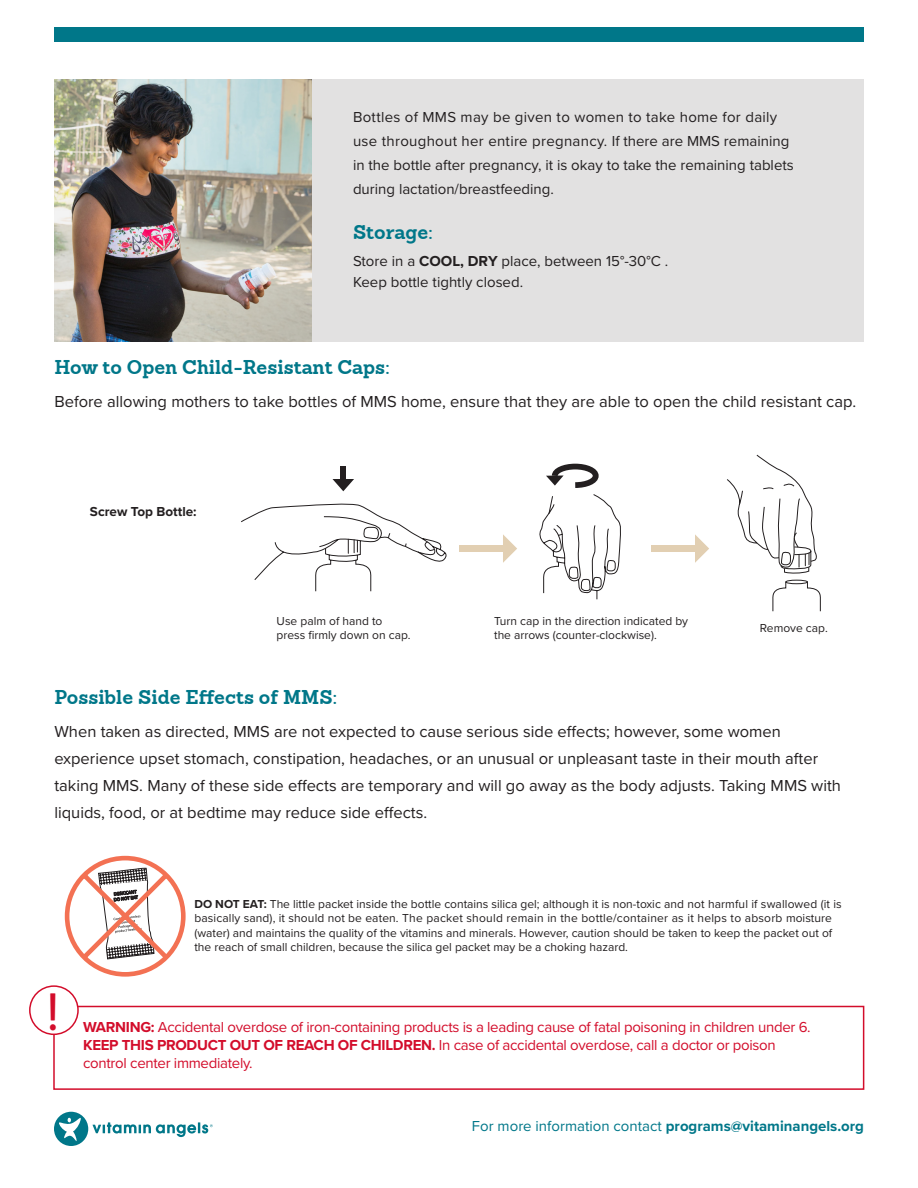
<style>
.page{position:relative;width:918px;height:1188px;background:#fff}
.page>*{position:absolute;margin:0;border:0;box-sizing:border-box;transform-origin:0 0}
.t1{font:600 44.25px "Sanchez";color:#d30d2b}
.t2{font:700 19.5px "Sanchez";color:#007789}
.t3{font:16.5px/27px "Proxima Nova";color:#231f20}
.t4{font:15px/24px "Proxima Nova";color:#231f20}
.t5{font:15px/18px "Proxima Nova";letter-spacing:-.02em;color:#d30d2b}
.t6{font:700 15px "Proxima Nova";color:#007789}
.t7{font:700 13.5px "Proxima Nova";color:#231f20}
.t8{font:12px/14.4px "Proxima Nova";color:#231f20}
.s1{font-weight:700}
.s2{font-weight:400}
</style>
<div class="page">
<svg style="left:54px;top:1112px;width:159px;height:34px"></svg>
<div style="left:53px;top:1006px;width:811px;height:84px;border:2px solid #d30d2b"></div>
<div style="left:55px;top:27px;width:809px;height:15px;background:#007789"></div>
<svg style="left:65px;top:856px;width:121px;height:121px"></svg>
<div style="left:340px;top:467px;width:6px;height:19px;background:#231f20"></div>
<svg style="left:333px;top:479px;width:21px;height:12px"></svg>
<svg style="left:241px;top:503px;width:206px;height:89px"></svg>
<svg style="left:539px;top:463px;width:82px;height:137px"></svg>
<svg style="left:727px;top:455px;width:94px;height:156px"></svg>
<div style="left:785px;top:580px;width:23px;height:4px;border:1px solid #231f20;border-radius:50%"></div>
<div style="left:459px;top:545px;width:46px;height:7px;background:#e2cfb2"></div>
<svg style="left:503px;top:534px;width:14px;height:29px"></svg>
<div style="left:651px;top:545px;width:46px;height:7px;background:#e2cfb2"></div>
<svg style="left:695px;top:534px;width:14px;height:29px"></svg>
<div style="left:55px;top:80px;width:809px;height:262px;background:#e2e1e1"></div>
<div style="left:30px;top:986px;width:48px;height:48px;background:#fff;border-radius:50%"></div>
<div style="left:29px;top:985px;width:50px;height:50px;border:2px solid #d30d2b;border-radius:50%"></div>
<img style="left:55px;top:80px;width:256px;height:262px">
<p class="t4" style="left:353px;top:104px;width:442px">Bottles of MMS may be given to women to take home for daily use throughout her entire pregnancy. If there are MMS remaining in the bottle after pregnancy, it is okay to take the remaining tablets during lactation/breastfeeding.</p>
<p class="t2" style="left:353px;top:218px;width:82px">Storage:</p>
<p class="t4" style="left:353px;top:250px;width:317px;line-height:21px">Store in a <span class="s1">COOL, DRY</span> place, between 15°-30°C .<br>Keep bottle tightly closed.</p>
<p class="t2" style="left:54px;top:353px;width:337px">How to Open Child-Resistant Caps:</p>
<p class="t3" style="left:54px;top:388px;width:803px">Before allowing mothers to take bottles of MMS home, ensure that they are able to open the child resistant cap.</p>
<p class="t7" style="left:90px;top:502px;width:108px">Screw Top Bottle:</p>
<p class="t8" style="left:277px;top:613px;width:135px">Use palm of hand to press firmly down on cap.</p>
<p class="t8" style="left:494px;top:613px;width:196px">Turn cap in the direction indicated by the arrows (counter-clockwise).</p>
<p class="t8" style="left:760px;top:621px;width:69px">Remove cap.</p>
<p class="t2" style="left:54px;top:683px;width:285px">Possible Side Effects of MMS:</p>
<p class="t3" style="left:54px;top:718px;width:788px">When taken as directed, MMS are not expected to cause serious side effects; however, some women experience upset stomach, constipation, headaches, or an unusual or unpleasant taste in their mouth after taking MMS. Many of these side effects are temporary and will go away as the body adjusts. Taking MMS with liquids, food, or at bedtime may reduce side effects.</p>
<p class="t1" style="left:47px;top:981px;width:14px">!</p>
<p class="t8" style="left:194px;top:896px;width:649px"><span class="s1">DO NOT EAT:</span> The little packet inside the bottle contains silica gel; although it is non-toxic and not harmful if swallowed (it is basically sand), it should not be eaten. The packet should remain in the bottle/container as it helps to absorb moisture (water) and maintains the quality of the vitamins and minerals. However, caution should be taken to keep the packet out of the reach of small children, because the silica gel packet may be a choking hazard.</p>
<p class="t5" style="left:83px;top:1017px;width:729px"><span class="s1">WARNING:</span> Accidental overdose of iron-containing products is a leading cause of fatal poisoning in children under 6.<br><span class="s1">KEEP THIS PRODUCT OUT OF REACH OF CHILDREN.</span> In case of accidental overdose, call a doctor or poison control center immediately.</p>
<p class="t6" style="left:472px;top:1114px;width:394px"><span class="s2">For more information contact</span> programs@vitaminangels.org</p>
</div>
